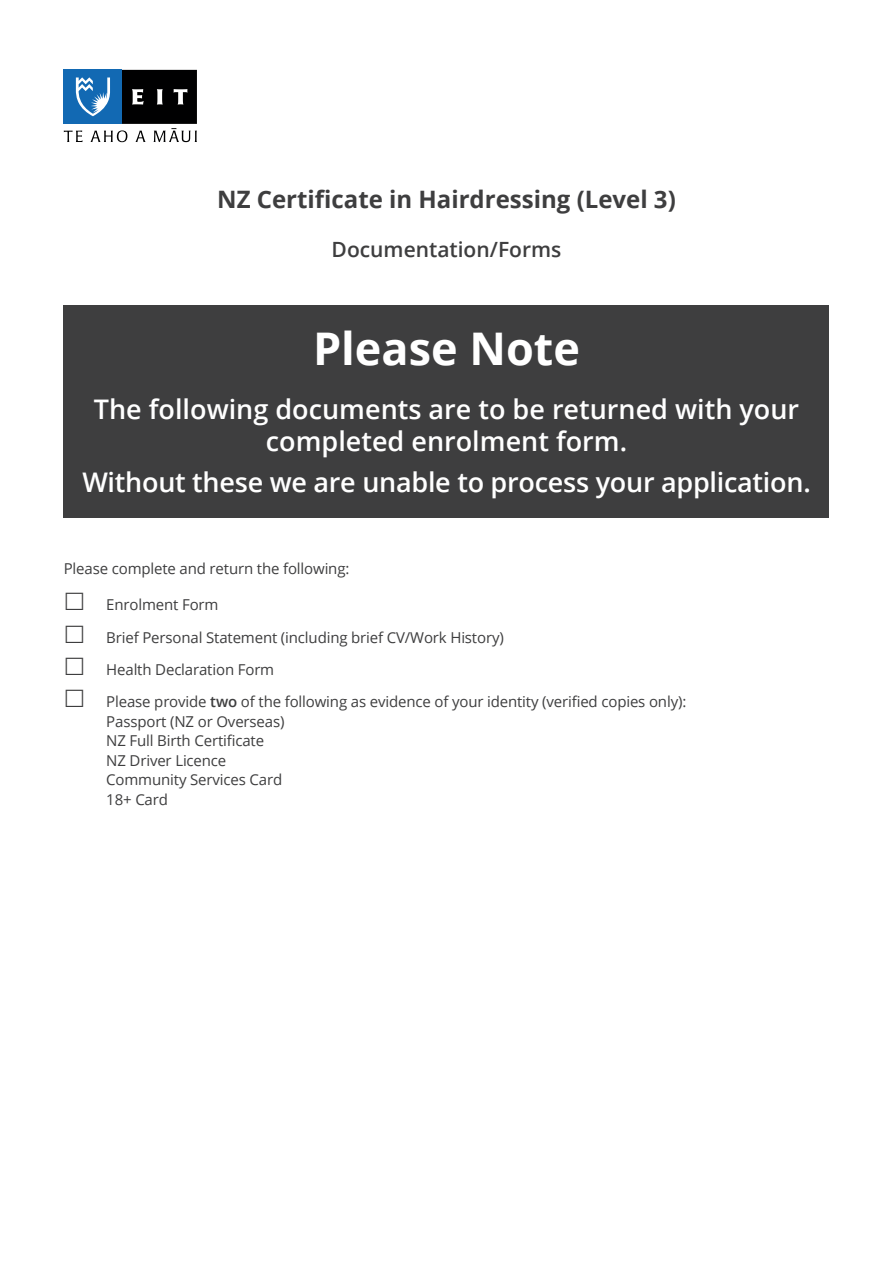
<style>
.page{position:relative;width:893px;height:1263px;background:#fff}
.page>*{position:absolute;margin:0;border:0;box-sizing:border-box;transform-origin:0 0}
.t1{font:700 45px "Open Sans";color:#fff}
.t2{font:600 27px/32.4px "Open Sans";color:#fff;text-align:center}
.t3{font:700 24px "Open Sans";color:#3e3e3f}
.t4{font:600 21px "Open Sans";color:#3e3e3f}
.t5{font:15px/19.5px "Open Sans";letter-spacing:-.01em;color:#3e3e3f}
.s1{font-weight:600}
</style>
<div class="page">
<svg style="left:64px;top:70px;width:133px;height:72px"></svg>
<div style="left:64px;top:305px;width:765px;height:213px;background:#3e3e3f"></div>
<h3 class="t3" style="left:217px;top:183px;width:460px">NZ Certificate in Hairdressing (Level 3)</h3>
<h3 class="t4" style="left:332px;top:235px;width:231px">Documentation/Forms</h3>
<h1 class="t1" style="left:313px;top:317px;width:268px">Please Note</h1>
<h2 class="t2" style="left:94px;top:392px;width:707px">The following documents are to be returned with your completed enrolment form.</h2>
<h2 class="t2" style="left:82px;top:466px;width:730px">Without these we are unable to process your application.</h2>
<p class="t5" style="left:64px;top:558px;width:287px">Please complete and return the following:</p>
<p class="t5" style="left:106px;top:588px;width:581px;line-height:32.2px">Enrolment Form<br>Brief Personal Statement (including brief CV/Work History)<br>Health Declaration Form<br>Please provide <span class="s1">two</span> of the following as evidence of your identity (verified copies only):</p>
<p class="t5" style="left:106px;top:711px;width:180px">Passport (NZ or Overseas)<br>NZ Full Birth Certificate<br>NZ Driver Licence<br>Community Services Card<br>18+ Card</p>
</div>
